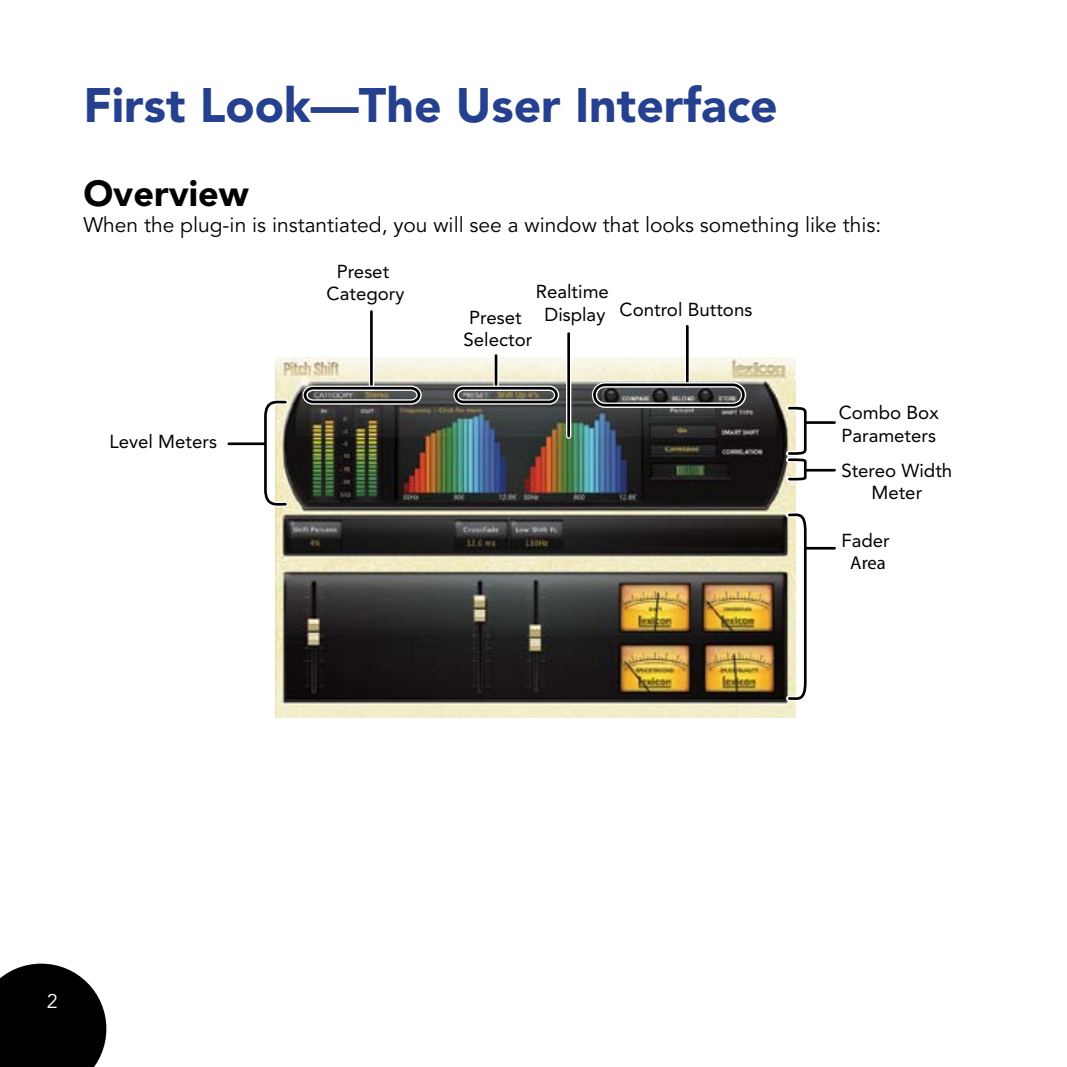
<style>
.page{position:relative;width:1067px;height:1067px;background:#fff}
.page>*{position:absolute;margin:0;border:0;box-sizing:border-box;transform-origin:0 0}
.t1{font:900 48px "Avenir";color:#25408f}
.t2{font:900 36px "Avenir";color:#000}
.t3{font:21px "Avenir";color:#000}
.t4{font:19.8px "Avenir";color:#fff}
.t5{font:18.6px/22.5px "Avenir";color:#000;text-align:center}
.t6{font:18.6px "Myriad Pro";color:#000}
</style>
<div class="page">
<svg style="left:0;top:963px;width:106px;height:103px;background:#1c1c1c"></svg>
<img style="left:275px;top:357px;width:520px;height:360px">
<svg style="left:810px;top:546px;width:24px;height:4px"></svg>
<svg style="left:783px;top:509px;width:27px;height:194px"></svg>
<hr style="left:805px;top:547px;width:29px;height:2px;background:#000">
<hr style="left:805px;top:421px;width:29px;height:3px;background:#000">
<svg style="left:810px;top:468px;width:24px;height:4px"></svg>
<svg style="left:783px;top:403px;width:27px;height:81px"></svg>
<hr style="left:805px;top:469px;width:29px;height:2px;background:#000">
<svg style="left:229px;top:445px;width:31px;height:1px"></svg>
<svg style="left:260px;top:397px;width:31px;height:112px"></svg>
<hr style="left:229px;top:442px;width:36px;height:3px;background:#000">
<div style="left:369px;top:311px;width:5px;height:77px;background:#fff"></div>
<hr style="left:370px;top:311px;width:3px;height:77px;background:#000">
<div style="left:493px;top:355px;width:6px;height:31px;background:#a0a0a0"></div>
<hr style="left:494px;top:355px;width:3px;height:31px;background:#000">
<div style="left:566px;top:333px;width:5px;height:103px;background:#fff"></div>
<hr style="left:567px;top:333px;width:3px;height:103px;background:#000">
<svg style="left:684px;top:326px;width:6px;height:56px"></svg>
<hr style="left:686px;top:326px;width:2px;height:59px;background:#000">
<div style="left:453px;top:385px;width:106px;height:19px;border:5px solid #fff;border-radius:7px"></div>
<div style="left:454px;top:387px;width:104px;height:16px;border:3px solid #000;border-radius:7px"></div>
<svg style="left:300px;top:383px;width:124px;height:24px;background:#696967"></svg>
<div style="left:592px;top:382px;width:154px;height:26px;border:5px solid #fff;border-radius:10px"></div>
<div style="left:593px;top:383px;width:151px;height:23px;border:3px solid #000;border-radius:10px"></div>
<h1 class="t1" style="left:83px;top:76px;width:696px">First Look—The User Interface</h1>
<h2 class="t2" style="left:83px;top:172px;width:167px">Overview</h2>
<p class="t3" style="left:83px;top:212px;width:799px">When the plug-in is instantiated, you will see a window that looks something like this:</p>
<p class="t5" style="left:109px;top:430px;width:109px">Level Meters</p>
<p class="t5" style="left:327px;top:260px;width:79px">Preset<br>Category</p>
<p class="t5" style="left:535px;top:280px;width:75px">Realtime<br>Display</p>
<p class="t5" style="left:463px;top:306px;width:70px;text-align:left">Preset<br>Selector</p>
<p class="t5" style="left:619px;top:298px;width:134px">Control Buttons</p>
<p class="t5" style="left:838px;top:401px;width:101px;text-align:left">Combo Box<br>Parameters</p>
<p class="t5" style="left:841px;top:459px;width:112px">Stereo Width<br>Meter</p>
<p class="t5" style="left:841px;top:529px;width:50px">Fader</p>
<p class="t6" style="left:850px;top:551px;width:37px">Area</p>
<p class="t4" style="left:47px;top:989px;width:12px">2</p>
</div>
